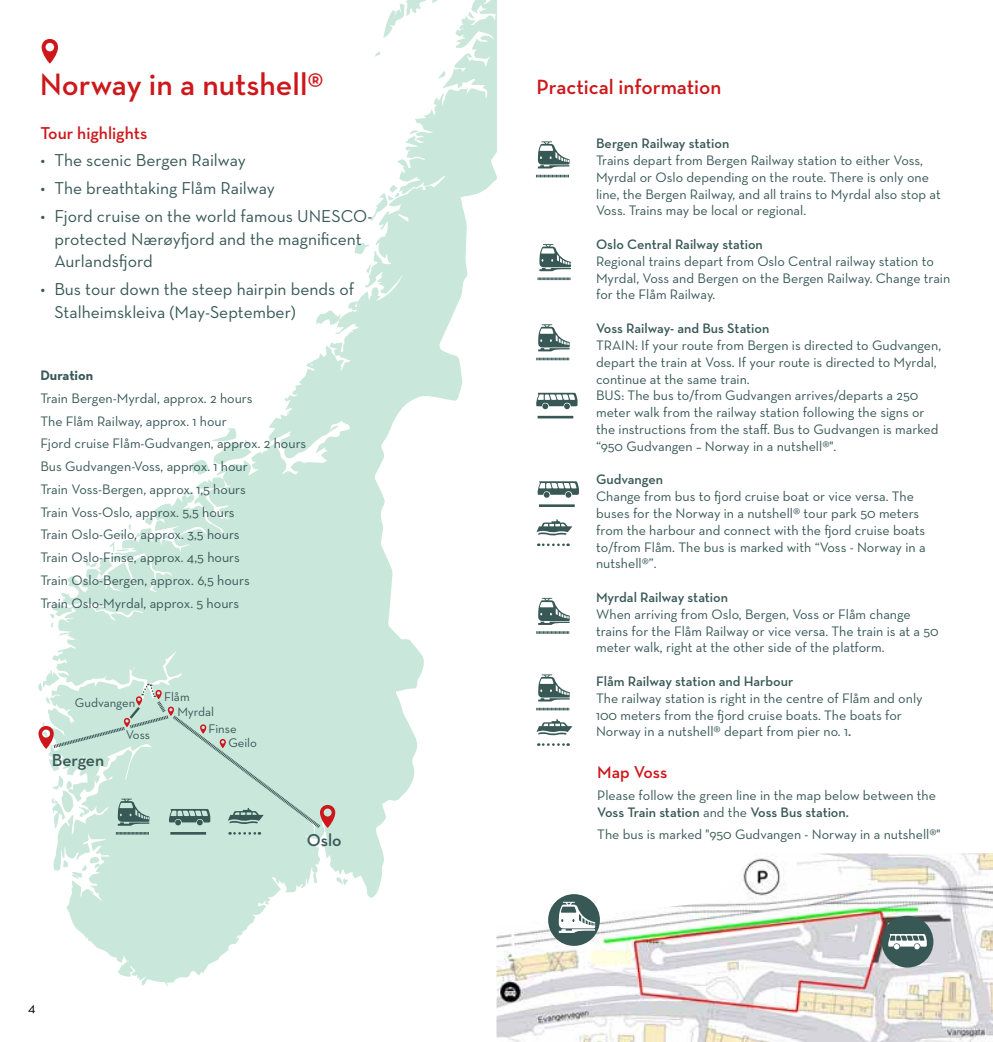
<style>
.page{position:relative;width:993px;height:1042px;background:#fff}
.page>*{position:absolute;margin:0;border:0;box-sizing:border-box;transform-origin:0 0}
.t1{font:600 31.5px "Neutraface Text";color:#cd171a}
.t2{font:600 21px "Neutraface Text";color:#cd171a}
.t3{font:17.5px/22.8px "Neutraface Text";color:#385855}
.t4{font:600 17.5px "Neutraface Text";color:#cd171a}
.t5{font:600 17.5px "Neutraface Text";color:#385855}
.t6{font:14px/16.8px "Neutraface Text";color:#385855}
.t7{font:600 14px "Neutraface Text";color:#385855}
.t8{font:700 14px "Neutraface Text";color:#385855}
.t9{font:14px "Neutraface Text";color:#000}
.t10{font:12.78px "Neutraface Text";color:#385855}
.s1{font-weight:600}
</style>
<div class="page">
<svg style="left:52px;top:0;width:444px;height:986px"></svg>
<svg style="left:336px;top:876px;width:12px;height:9px"></svg>
<svg style="left:164px;top:535px;width:7px;height:3px"></svg>
<svg style="left:409px;top:129px;width:10px;height:5px"></svg>
<svg style="left:468px;top:11px;width:6px;height:8px"></svg>
<svg style="left:330px;top:425px;width:9px;height:7px"></svg>
<svg style="left:438px;top:71px;width:8px;height:7px"></svg>
<svg style="left:63px;top:857px;width:36px;height:22px"></svg>
<svg style="left:86px;top:518px;width:67px;height:61px"></svg>
<svg style="left:50px;top:614px;width:5px;height:14px"></svg>
<svg style="left:42px;top:39px;width:16px;height:25px"></svg>
<img style="left:496px;top:853px;width:496px;height:189px">
<hr style="left:537px;top:416px;width:36px;height:2px;background:#385855">
<svg style="left:536px;top:393px;width:41px;height:16px"></svg>
<svg style="left:536px;top:358px;width:33px;height:2px"></svg>
<svg style="left:538px;top:324px;width:31px;height:27px"></svg>
<svg style="left:536px;top:708px;width:33px;height:2px"></svg>
<svg style="left:538px;top:674px;width:31px;height:27px"></svg>
<svg style="left:538px;top:543px;width:30px;height:3px"></svg>
<svg style="left:536px;top:519px;width:36px;height:17px"></svg>
<svg style="left:536px;top:175px;width:33px;height:2px"></svg>
<svg style="left:537px;top:141px;width:32px;height:27px"></svg>
<svg style="left:537px;top:277px;width:33px;height:3px"></svg>
<svg style="left:539px;top:244px;width:32px;height:27px"></svg>
<hr style="left:539px;top:504px;width:35px;height:3px;background:#385855">
<svg style="left:537px;top:481px;width:42px;height:17px"></svg>
<svg style="left:538px;top:743px;width:30px;height:3px"></svg>
<svg style="left:536px;top:719px;width:36px;height:16px"></svg>
<svg style="left:536px;top:631px;width:33px;height:3px"></svg>
<svg style="left:538px;top:598px;width:31px;height:27px"></svg>
<div style="left:548px;top:894px;width:51px;height:52px;background:#385855;border-radius:50%"></div>
<svg style="left:558px;top:902px;width:37px;height:31px"></svg>
<div style="left:881px;top:916px;width:52px;height:51px;background:#385855;border-radius:50%"></div>
<svg style="left:888px;top:934px;width:38px;height:15px"></svg>
<svg style="left:38px;top:670px;width:297px;height:164px;background:#c9e1d7"></svg>
<h1 class="t1" style="left:40px;top:65px;width:285px">Norway in a nutshell®</h1>
<p class="t4" style="left:40px;top:122px;width:108px">Tour highlights</p>
<p class="t3" style="left:40px;top:149px;width:207px">• The scenic Bergen Railway</p>
<p class="t3" style="left:40px;top:176px;width:236px">• The breathtaking Flåm Railway</p>
<p class="t3" style="left:54px;top:204px;width:319px;text-indent:-14px">• Fjord cruise on the world famous UNESCO&shy;protected Nærøyfjord and the magnificent<br>Aurlandsfjord</p>
<p class="t3" style="left:54px;top:277px;width:301px;text-indent:-14px">• Bus tour down the steep hairpin bends of<br>Stalheimskleiva (May-September)</p>
<p class="t8" style="left:40px;top:366px;width:54px">Duration</p>
<p class="t6" style="left:40px;top:386px;width:267px;line-height:22.8px">Train Bergen-Myrdal, approx. 2 hours<br>The Flåm Railway, approx. 1 hour<br>Fjord cruise Flåm-Gudvangen, approx. 2 hours Bus Gudvangen-Voss, approx. 1 hour<br>Train Voss-Bergen, approx. 1,5 hours<br>Train Voss-Oslo, approx. 5,5 hours<br>Train Oslo-Geilo, approx. 3,5 hours<br>Train Oslo-Finse, approx. 4,5 hours<br>Train Oslo-Bergen, approx. 6,5 hours<br>Train Oslo-Myrdal, approx. 5 hours</p>
<p class="t10" style="left:75px;top:694px;width:62px">Gudvangen</p>
<p class="t10" style="left:126px;top:727px;width:26px">Voss</p>
<p class="t5" style="left:52px;top:749px;width:54px">Bergen</p>
<p class="t10" style="left:164px;top:689px;width:27px">Flåm</p>
<p class="t10" style="left:177px;top:703px;width:38px">Myrdal</p>
<p class="t10" style="left:208px;top:721px;width:30px">Finse</p>
<p class="t10" style="left:228px;top:735px;width:30px">Geilo</p>
<p class="t5" style="left:307px;top:829px;width:36px">Oslo</p>
<p class="t9" style="left:28px;top:999px;width:9px">4</p>
<h2 class="t2" style="left:536px;top:73px;width:186px">Practical information</h2>
<p class="t7" style="left:596px;top:135px;width:135px">Bergen Railway station</p>
<p class="t6" style="left:596px;top:152px;width:346px">Trains depart from Bergen Railway station to either Voss, Myrdal or Oslo depending on the route. There is only one line, the Bergen Railway, and all trains to Myrdal also stop at Voss. Trains may be local or regional.</p>
<p class="t7" style="left:596px;top:235px;width:168px">Oslo Central Railway station</p>
<p class="t6" style="left:596px;top:252px;width:355px">Regional trains depart from Oslo Central railway station to<br>Myrdal, Voss and Bergen on the Bergen Railway. Change train for the Flåm Railway.</p>
<p class="t7" style="left:596px;top:319px;width:175px">Voss Railway- and Bus Station</p>
<p class="t6" style="left:596px;top:336px;width:346px">TRAIN: If your route from Bergen is directed to Gudvangen, depart the train at Voss. If your route is directed to Myrdal, continue at the same train.<br>BUS: The bus to/from Gudvangen arrives/departs a 250 meter walk from the railway station following the signs or the instructions from the staff. Bus to Gudvangen is marked “950 Gudvangen – Norway in a nutshell®".</p>
<p class="t7" style="left:596px;top:471px;width:68px">Gudvangen</p>
<p class="t6" style="left:596px;top:488px;width:331px">Change from bus to fjord cruise boat or vice versa. The buses for the Norway in a nutshell® tour park 50 meters from the harbour and connect with the fjord cruise boats to/from Flåm. The bus is marked with “Voss - Norway in a nutshell®”.</p>
<p class="t7" style="left:596px;top:588px;width:133px">Myrdal Railway station</p>
<p class="t6" style="left:596px;top:605px;width:344px">When arriving from Oslo, Bergen, Voss or Flåm change trains for the Flåm Railway or vice versa. The train is at a 50 meter walk, right at the other side of the platform.</p>
<p class="t7" style="left:596px;top:672px;width:199px">Flåm Railway station and Harbour</p>
<p class="t6" style="left:596px;top:689px;width:328px">The railway station is right in the centre of Flåm and only<br>100 meters from the fjord cruise boats. The boats for<br>Norway in a nutshell® depart from pier no. 1<span class="s1">.</span></p>
<p class="t4" style="left:597px;top:761px;width:71px">Map Voss</p>
<p class="t6" style="left:597px;top:786px;width:340px">Please follow the green line in the map below between the<br><span class="s1">Voss Train station</span> and the <span class="s1">Voss Bus station.</span></p>
<p class="t6" style="left:597px;top:826px;width:345px">The bus is marked "950 Gudvangen - Norway in a nutshell®"</p>
</div>
